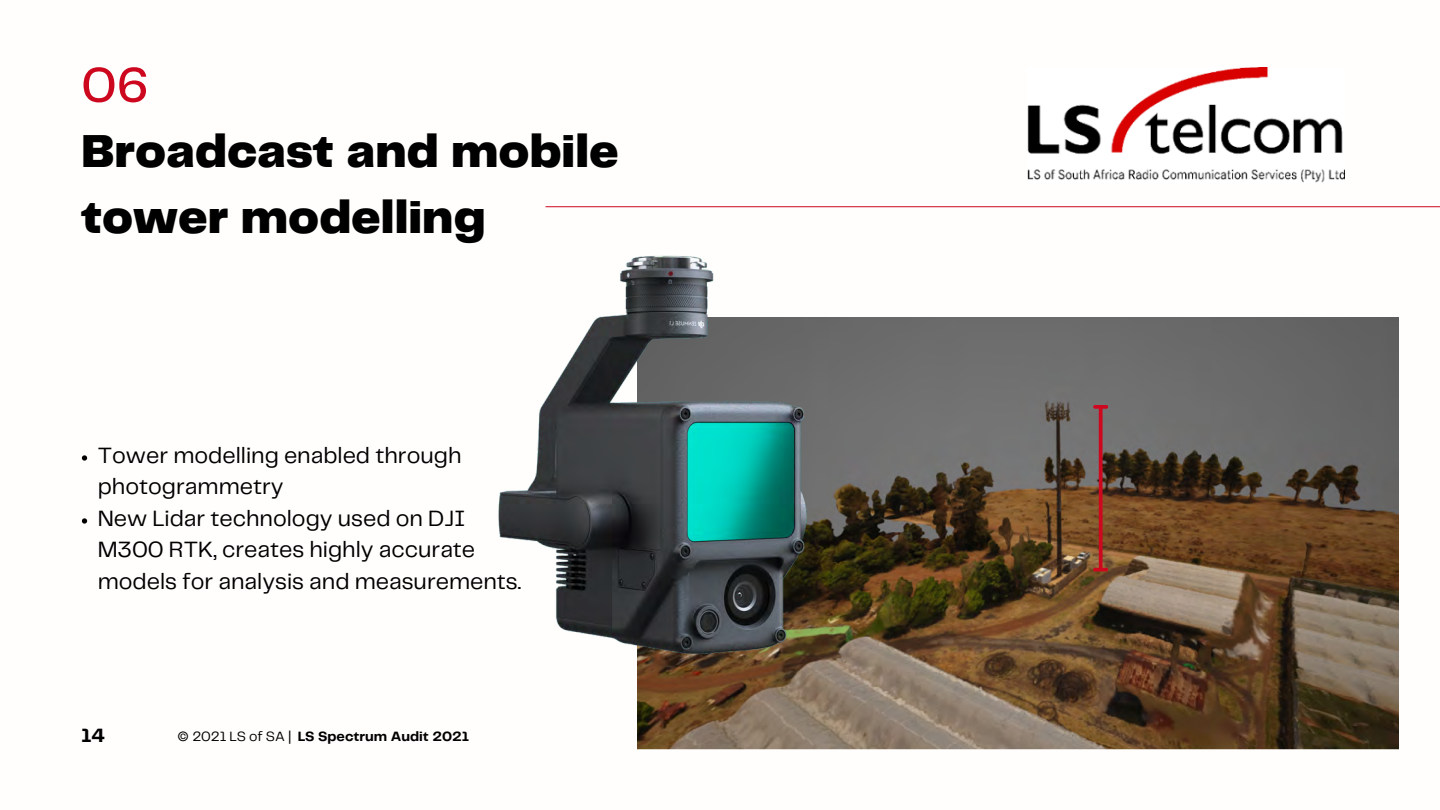
<style>
.page{position:relative;width:1440px;height:810px;background:#fff}
.page>*{position:absolute;margin:0;border:0;box-sizing:border-box;transform-origin:0 0}
.t1{font:500 50.3px "Telegraf";color:#cd071e}
.t2{font:900 48px/66.8px "Telegraf";color:#000}
.t3{font:23px/31.5px "Telegraf";color:#000}
.t4{font:700 20px "Telegraf";color:#000}
.t5{font:700 14px "Telegraf";color:#000}
.s1{font-weight:400}
</style>
<div class="page">
<hr style="left:546px;top:206px;width:894px;height:1px;background:#cd071e">
<img style="left:637px;top:317px;width:762px;height:432px">
<img style="left:498px;top:206px;width:448px;height:528px">
<svg style="left:82px;top:455px;width:5px;height:6px"></svg>
<svg style="left:82px;top:518px;width:5px;height:6px"></svg>
<svg style="left:1099px;top:409px;width:4px;height:159px"></svg>
<svg style="left:1093px;top:405px;width:15px;height:4px"></svg>
<svg style="left:1093px;top:568px;width:15px;height:4px"></svg>
<img style="left:1028px;top:67px;width:316px;height:115px">
<h1 class="t1" style="left:81px;top:63px;width:69px">06</h1>
<h2 class="t2" style="left:81px;top:120px;width:539px">Broadcast and mobile tower modelling</h2>
<p class="t3" style="left:98px;top:441px;width:365px">Tower modelling enabled through</p>
<p class="t3" style="left:98px;top:472px;width:187px">photogrammetry</p>
<p class="t3" style="left:98px;top:504px;width:369px">New Lidar technology used on DJI</p>
<p class="t3" style="left:98px;top:535px;width:425px">M300 RTK, creates highly accurate models for analysis and measurements.</p>
<p class="t4" style="left:81px;top:727px;width:25px">14</p>
<p class="t5" style="left:177px;top:730px;width:293px"><span class="s1">© 2021 LS of SA |</span> LS Spectrum Audit 2021</p>
</div>
